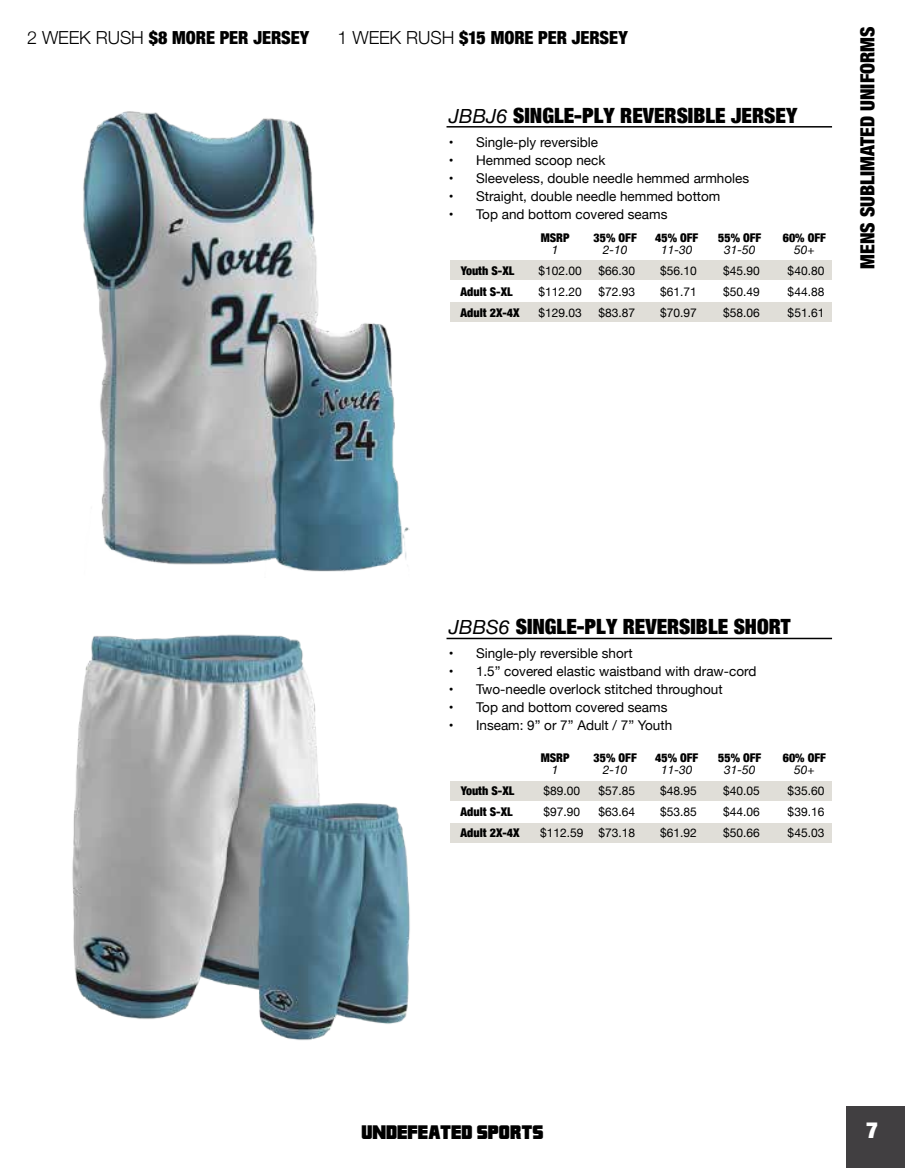
<style>
.page{position:relative;width:905px;height:1168px;background:#fff}
.page>*{position:absolute;margin:0;border:0;box-sizing:border-box;transform-origin:0 0}
.t1{font:900 expanded 22.5px "Helvetica Neue";color:#fff}
.t2{font:900 expanded 21px "Helvetica Neue";color:#000}
.t3{font:900 condensed 19.5px "Helvetica Neue";color:#000}
.t4{font:900 condensed 18px "Helvetica Neue";color:#000}
.t5{font:18px "Franklin M54";color:#000}
.t6{font:13.5px "Helvetica Neue";color:#000}
.t7{font:12px "Helvetica Neue";color:#000}
.t8{font:900 condensed 12px "Helvetica Neue";color:#000}
.t9{font:italic 12px "Helvetica Neue";color:#000}
.s1{font-weight:300;font-stretch:normal}
.s2{font-weight:400;font-style:italic;font-stretch:normal;font-size:19.5px}
</style>
<div class="page">
<div style="left:846px;top:1106px;width:58px;height:62px;background:#413f41"></div>
<div style="left:450px;top:261px;width:382px;height:19px;background:#e0ded8"></div>
<div style="left:450px;top:781px;width:382px;height:19px;background:#e0ded8"></div>
<div style="left:450px;top:303px;width:382px;height:19px;background:#e0ded8"></div>
<div style="left:450px;top:823px;width:382px;height:19px;background:#e0ded8"></div>
<hr style="left:446px;top:126px;width:386px;height:2px;background:#000">
<hr style="left:446px;top:638px;width:386px;height:1px;background:#000">
<img style="left:83px;top:111px;width:327px;height:461px">
<img style="left:72px;top:634px;width:338px;height:407px">
<h3 class="t4" style="left:27px;top:30px;width:284px"><span class="s1">2 WEEK RUSH</span> $8 MORE PER JERSEY</h3>
<h3 class="t4" style="left:337px;top:30px;width:292px"><span class="s1">1 WEEK RUSH</span> $15 MORE PER JERSEY</h3>
<h2 class="t2" style="left:449px;top:105px;width:350px"><span class="s2">JBBJ6</span> SINGLE-PLY REVERSIBLE JERSEY</h2>
<p class="t6" style="left:449px;top:132px;width:150px">• Single-ply reversible</p>
<p class="t6" style="left:449px;top:150px;width:158px">• Hemmed scoop neck</p>
<p class="t6" style="left:449px;top:168px;width:302px">• Sleeveless, double needle hemmed armholes</p>
<p class="t6" style="left:449px;top:186px;width:273px">• Straight, double needle hemmed bottom</p>
<p class="t6" style="left:449px;top:204px;width:220px">• Top and bottom covered seams</p>
<p class="t8" style="left:540px;top:232px;width:30px">MSRP</p>
<p class="t8" style="left:593px;top:232px;width:45px">35% OFF</p>
<p class="t8" style="left:655px;top:232px;width:45px">45% OFF</p>
<p class="t8" style="left:718px;top:232px;width:45px">55% OFF</p>
<p class="t8" style="left:782px;top:232px;width:45px">60% OFF</p>
<p class="t9" style="left:552px;top:241px;width:8px">1</p>
<p class="t9" style="left:603px;top:241px;width:26px">2-10</p>
<p class="t9" style="left:661px;top:241px;width:33px">11-30</p>
<p class="t9" style="left:724px;top:241px;width:33px">31-50</p>
<p class="t9" style="left:794px;top:241px;width:22px">50+</p>
<p class="t8" style="left:460px;top:265px;width:55px">Youth S-XL</p>
<p class="t7" style="left:538px;top:262px;width:45px">$102.00</p>
<p class="t7" style="left:598px;top:262px;width:38px">$66.30</p>
<p class="t7" style="left:660px;top:262px;width:38px">$56.10</p>
<p class="t7" style="left:723px;top:262px;width:38px">$45.90</p>
<p class="t7" style="left:787px;top:262px;width:38px">$40.80</p>
<p class="t8" style="left:460px;top:286px;width:53px">Adult S-XL</p>
<p class="t7" style="left:538px;top:283px;width:45px">$112.20</p>
<p class="t7" style="left:598px;top:283px;width:38px">$72.93</p>
<p class="t7" style="left:660px;top:283px;width:38px">$61.71</p>
<p class="t7" style="left:723px;top:283px;width:38px">$50.49</p>
<p class="t7" style="left:787px;top:283px;width:38px">$44.88</p>
<p class="t8" style="left:460px;top:307px;width:60px">Adult 2X-4X</p>
<p class="t7" style="left:538px;top:304px;width:45px">$129.03</p>
<p class="t7" style="left:598px;top:304px;width:38px">$83.87</p>
<p class="t7" style="left:660px;top:304px;width:38px">$70.97</p>
<p class="t7" style="left:723px;top:304px;width:38px">$58.06</p>
<p class="t7" style="left:787px;top:304px;width:38px">$51.61</p>
<h3 class="t3" style="left:858px;top:269px;width:243px;rotate:-90deg">MENS SUBLIMATED UNIFORMS</h3>
<h2 class="t2" style="left:449px;top:616px;width:343px"><span class="s2">JBBS6</span> SINGLE-PLY REVERSIBLE SHORT</h2>
<p class="t6" style="left:449px;top:644px;width:185px">• Single-ply reversible short</p>
<p class="t6" style="left:449px;top:662px;width:309px">• 1.5” covered elastic waistband with draw-cord</p>
<p class="t6" style="left:449px;top:680px;width:275px">• Two-needle overlock stitched throughout</p>
<p class="t6" style="left:449px;top:698px;width:220px">• Top and bottom covered seams</p>
<p class="t6" style="left:449px;top:716px;width:225px">• Inseam: 9” or 7” Adult / 7” Youth</p>
<p class="t8" style="left:540px;top:752px;width:30px">MSRP</p>
<p class="t8" style="left:593px;top:752px;width:45px">35% OFF</p>
<p class="t8" style="left:655px;top:752px;width:45px">45% OFF</p>
<p class="t8" style="left:718px;top:752px;width:45px">55% OFF</p>
<p class="t8" style="left:782px;top:752px;width:45px">60% OFF</p>
<p class="t9" style="left:552px;top:761px;width:8px">1</p>
<p class="t9" style="left:603px;top:761px;width:26px">2-10</p>
<p class="t9" style="left:661px;top:761px;width:33px">11-30</p>
<p class="t9" style="left:724px;top:761px;width:33px">31-50</p>
<p class="t9" style="left:794px;top:761px;width:22px">50+</p>
<p class="t8" style="left:460px;top:785px;width:55px">Youth S-XL</p>
<p class="t7" style="left:543px;top:782px;width:38px">$89.00</p>
<p class="t7" style="left:598px;top:782px;width:38px">$57.85</p>
<p class="t7" style="left:660px;top:782px;width:38px">$48.95</p>
<p class="t7" style="left:723px;top:782px;width:38px">$40.05</p>
<p class="t7" style="left:787px;top:782px;width:38px">$35.60</p>
<p class="t8" style="left:460px;top:806px;width:53px">Adult S-XL</p>
<p class="t7" style="left:543px;top:803px;width:38px">$97.90</p>
<p class="t7" style="left:598px;top:803px;width:38px">$63.64</p>
<p class="t7" style="left:660px;top:803px;width:38px">$53.85</p>
<p class="t7" style="left:723px;top:803px;width:38px">$44.06</p>
<p class="t7" style="left:787px;top:803px;width:38px">$39.16</p>
<p class="t8" style="left:460px;top:827px;width:60px">Adult 2X-4X</p>
<p class="t7" style="left:540px;top:824px;width:97px">$112.59 $73.18</p>
<p class="t7" style="left:660px;top:824px;width:38px">$61.92</p>
<p class="t7" style="left:723px;top:824px;width:38px">$50.66</p>
<p class="t7" style="left:787px;top:824px;width:38px">$45.03</p>
<h3 class="t5" style="left:361px;top:1122px;width:184px">UNDEFEATED SPORTS</h3>
<h1 class="t1" style="left:866px;top:1118px;width:13px">7</h1>
</div>
